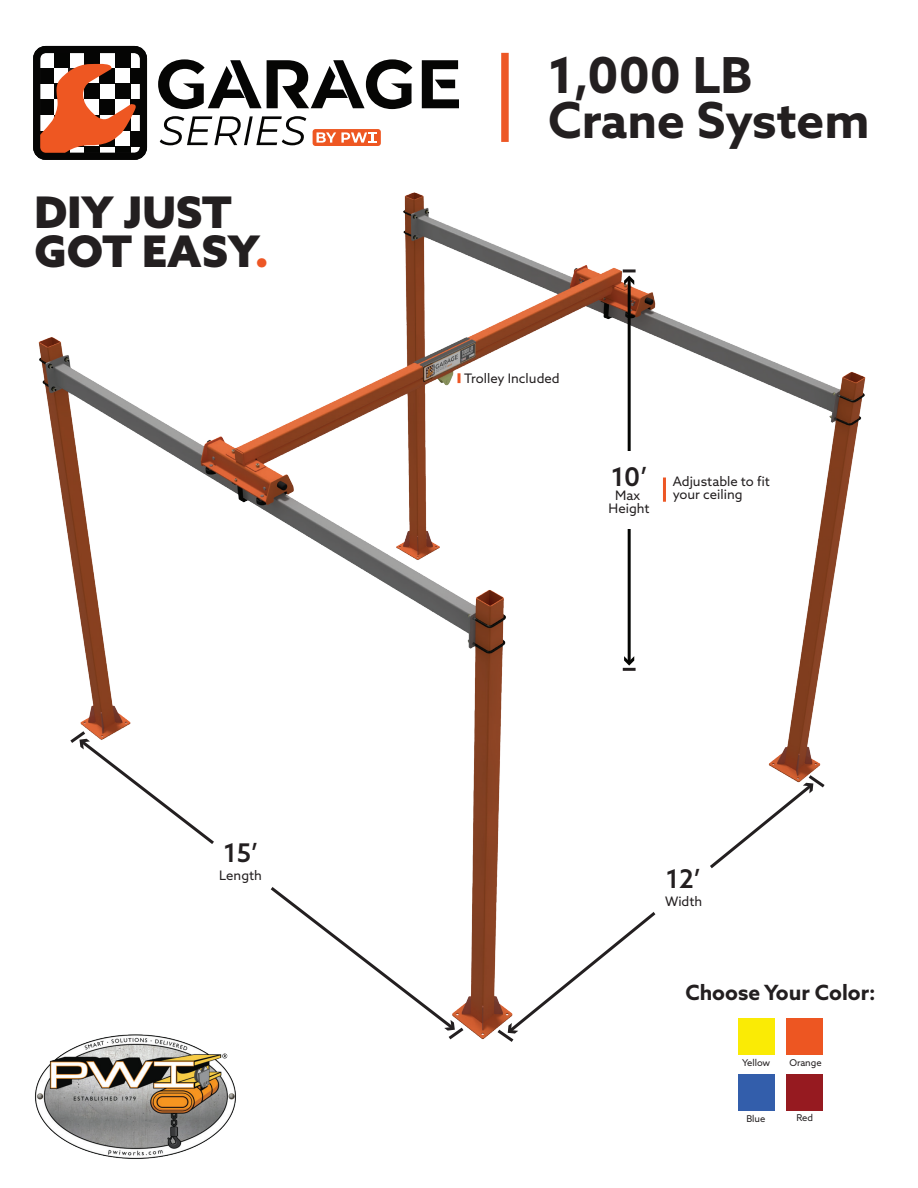
<style>
.page{position:relative;width:918px;height:1188px;background:#fff}
.page>*{position:absolute;margin:0;border:0;box-sizing:border-box;transform-origin:0 0}
.t1{font:700 49.65px/45px "Azo Sans";color:#231f20}
.t2{font:900 43.5px/39.5px "Azo Sans";color:#231f20}
.t3{font:500 25.8px "Azo Sans";color:#231f20}
.t4{font:700 21px "Azo Sans";color:#231f20}
.t5{font:13.05px/13px "Azo Sans";color:#231f20;text-align:center}
.t6{font:9.3px "Azo Sans";color:#231f20}
.s1{color:#ed5725}
</style>
<div class="page">
<img style="left:38px;top:55px;width:828px;height:1000px">
<div style="left:84px;top:52px;width:16px;height:16px;background:#050504"></div>
<div style="left:130px;top:99px;width:16px;height:16px;background:#050504"></div>
<div style="left:130px;top:131px;width:16px;height:16px;background:#050504"></div>
<div style="left:54px;top:52px;width:16px;height:16px;background:#040503"></div>
<div style="left:115px;top:52px;width:16px;height:16px;background:#050504"></div>
<div style="left:130px;top:68px;width:16px;height:15px;background:#050504"></div>
<svg style="left:41px;top:63px;width:96px;height:89px"></svg>
<div style="left:33px;top:46px;width:114px;height:114px;border:7px solid #050504;border-radius:9px"></div>
<svg style="left:160px;top:116px;width:146px;height:29px"></svg>
<svg style="left:158px;top:59px;width:254px;height:50px"></svg>
<div style="left:313px;top:129px;width:68px;height:17px;background:#ee5722;border-radius:3px"></div>
<svg style="left:317px;top:132px;width:60px;height:11px"></svg>
<svg style="left:422px;top:60px;width:37px;height:48px"></svg>
<img style="left:35px;top:1034px;width:202px;height:125px">
<svg style="left:78px;top:738px;width:378px;height:294px"></svg>
<svg style="left:506px;top:781px;width:309px;height:254px"></svg>
<svg style="left:207px;top:830px;width:75px;height:66px"></svg>
<svg style="left:645px;top:856px;width:73px;height:65px"></svg>
<hr style="left:628px;top:279px;width:3px;height:383px;background:#040503">
<div style="left:616px;top:451px;width:26px;height:78px;background:#fff"></div>
<div style="left:501px;top:53px;width:8px;height:89px;background:#ed5725"></div>
<svg style="left:458px;top:373px;width:2px;height:10px"></svg>
<hr style="left:663px;top:478px;width:3px;height:24px;background:#ed5725">
<svg style="left:67px;top:728px;width:23px;height:21px"></svg>
<svg style="left:444px;top:1020px;width:23px;height:22px"></svg>
<svg style="left:623px;top:269px;width:13px;height:16px"></svg>
<svg style="left:623px;top:656px;width:13px;height:15px"></svg>
<svg style="left:494px;top:1023px;width:24px;height:22px"></svg>
<svg style="left:803px;top:772px;width:25px;height:21px"></svg>
<div style="left:738px;top:1019px;width:36px;height:36px;background:#faeb05"></div>
<div style="left:787px;top:1019px;width:36px;height:36px;background:#ed5622"></div>
<div style="left:738px;top:1074px;width:36px;height:37px;background:#335eab"></div>
<div style="left:787px;top:1074px;width:36px;height:37px;background:#961a20"></div>
<h2 class="t2" style="left:35px;top:192px;width:236px">DIY JUST<br>GOT EASY<span class="s1">.</span></h2>
<h3 class="t3" style="left:223px;top:836px;width:36px">15’</h3>
<p class="t5" style="left:219px;top:869px;width:44px">Length</p>
<h1 class="t1" style="left:548px;top:52px;width:323px">1,000 LB<br>Crane System</h1>
<p class="t5" style="left:464px;top:372px;width:97px">Trolley Included</p>
<h3 class="t3" style="left:611px;top:460px;width:38px">10’</h3>
<p class="t5" style="left:609px;top:489px;width:43px">Max<br>Height</p>
<p class="t5" style="left:673px;top:475px;width:99px;text-align:left">Adjustable to fit your ceiling</p>
<h3 class="t3" style="left:666px;top:862px;width:36px">12’</h3>
<p class="t5" style="left:665px;top:894px;width:39px">Width</p>
<h3 class="t4" style="left:685px;top:979px;width:192px">Choose Your Color:</h3>
<p class="t6" style="left:742px;top:1057px;width:30px">Yellow</p>
<p class="t6" style="left:746px;top:1113px;width:21px">Blue</p>
<p class="t6" style="left:789px;top:1057px;width:34px">Orange</p>
<p class="t6" style="left:796px;top:1112px;width:18px">Red</p>
</div>
